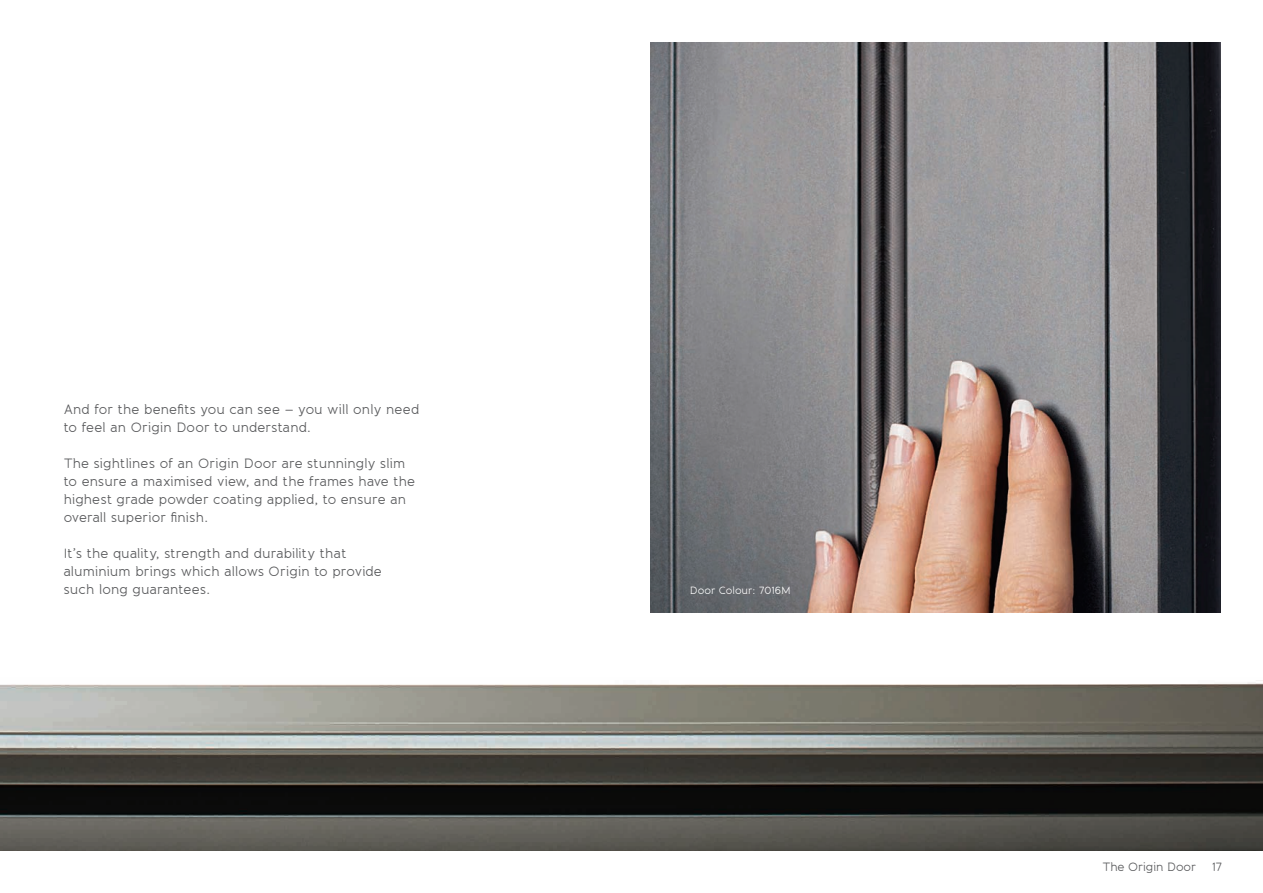
<style>
.page{position:relative;width:1263px;height:893px;background:#fff}
.page>*{position:absolute;margin:0;border:0;box-sizing:border-box;transform-origin:0 0}
.t1{font:13.5px/18px "Banda";letter-spacing:.005em;color:#57585a}
.t2{font:12px "Banda";letter-spacing:-.01em;color:#57585a}
.t3{font:10.5px "Banda";letter-spacing:.01em;color:#fff}
</style>
<div class="page">
<img style="left:0;top:680px;width:1263px;height:170px">
<img style="left:651px;top:43px;width:569px;height:569px">
<p class="t1" style="left:64px;top:400px;width:357px">And for the benefits you can see – you will only need to feel an Origin Door to understand.</p>
<p class="t1" style="left:64px;top:454px;width:353px">The sightlines of an Origin Door are stunningly slim to ensure a maximised view, and the frames have the highest grade powder coating applied, to ensure an overall superior finish.</p>
<p class="t1" style="left:64px;top:544px;width:319px">It’s the quality, strength and durability that aluminium brings which allows Origin to provide such long guarantees.</p>
<p class="t3" style="left:690px;top:584px;width:103px">Door Colour: 7016M</p>
<p class="t2" style="left:1102px;top:859px;width:95px">The Origin Door</p>
<p class="t2" style="left:1212px;top:859px;width:11px">17</p>
</div>
